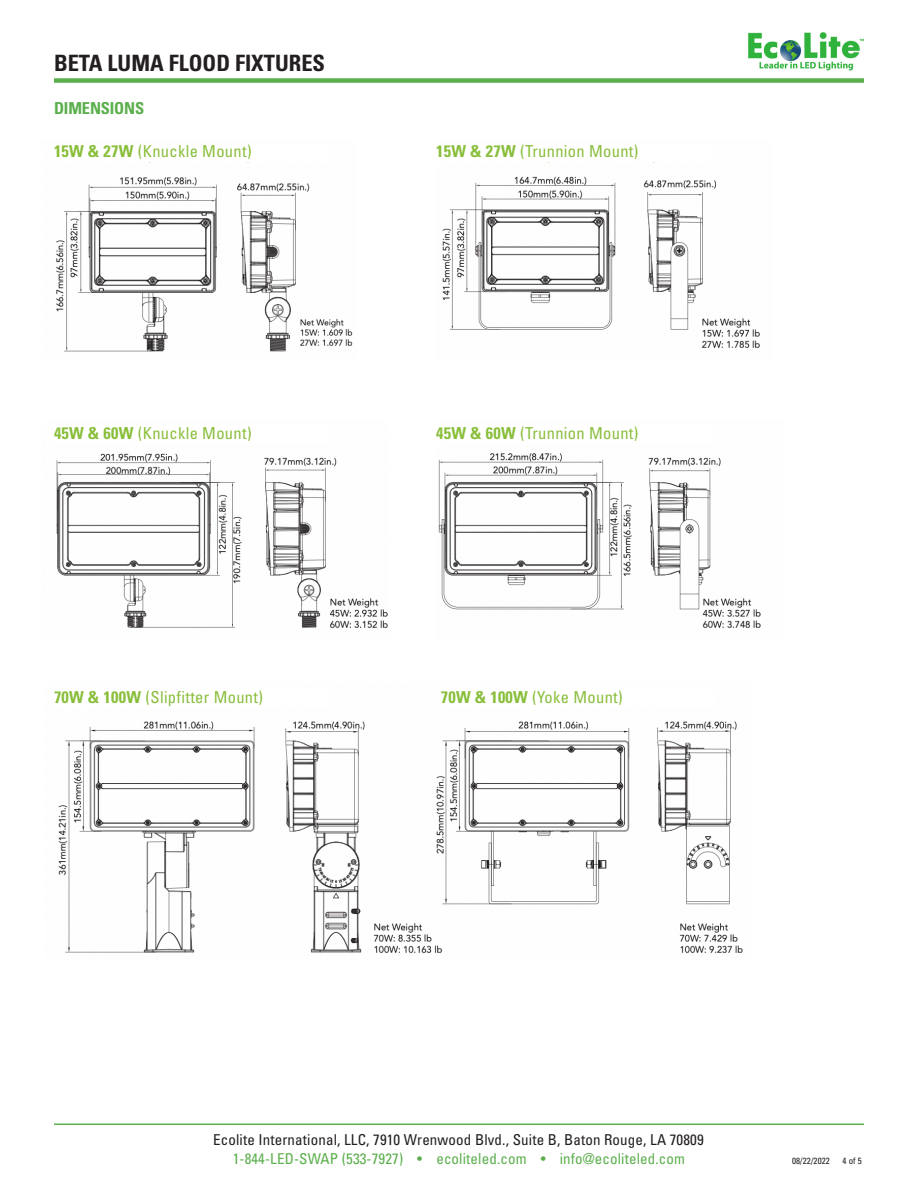
<style>
.page{position:relative;width:918px;height:1188px;background:#fff}
.page>*{position:absolute;margin:0;border:0;box-sizing:border-box;transform-origin:0 0}
.t1{font:700 condensed 22.5px "Univers";color:#231f20}
.t2{font:condensed 16.5px "Univers";letter-spacing:.02em;color:#89be3b}
.t3{font:700 condensed 16.5px "Univers";letter-spacing:-.01em;color:#5caf4d}
.t4{font:condensed 15px "Univers";letter-spacing:.01em;color:#231f20}
.t5{font:condensed 15px "Univers";letter-spacing:.01em;color:#5caf4d}
.t6{font:condensed 9px "Univers";letter-spacing:.01em;color:#231f20}
.s1{font-weight:700}
</style>
<div class="page">
<hr style="left:54px;top:1124px;width:810px;height:1px;background:#5caf4d">
<div style="left:54px;top:78px;width:810px;height:5px;background:#5caf4d"></div>
<img style="left:748px;top:32px;width:116px;height:39px">
<img style="left:56px;top:162px;width:297px;height:190px">
<img style="left:442px;top:162px;width:318px;height:187px">
<img style="left:56px;top:453px;width:332px;height:176px">
<img style="left:438px;top:453px;width:323px;height:176px">
<img style="left:58px;top:721px;width:685px;height:233px">
<p class="t1" style="left:54px;top:49px;width:273px">BETA LUMA FLOOD FIXTURES</p>
<p class="t3" style="left:54px;top:98px;width:92px">DIMENSIONS</p>
<p class="t2" style="left:54px;top:141px;width:199px"><span class="s1">15W &amp; 27W</span> (Knuckle Mount)</p>
<p class="t2" style="left:54px;top:422px;width:199px"><span class="s1">45W &amp; 60W</span> (Knuckle Mount)</p>
<p class="t2" style="left:54px;top:687px;width:211px"><span class="s1">70W &amp; 100W</span> (Slipfitter Mount)</p>
<p class="t2" style="left:436px;top:141px;width:204px"><span class="s1">15W &amp; 27W</span> (Trunnion Mount)</p>
<p class="t2" style="left:436px;top:422px;width:204px"><span class="s1">45W &amp; 60W</span> (Trunnion Mount)</p>
<p class="t2" style="left:441px;top:687px;width:184px"><span class="s1">70W &amp; 100W</span> (Yoke Mount)</p>
<p class="t4" style="left:213px;top:1130px;width:492px">Ecolite International, LLC, 7910 Wrenwood Blvd., Suite B, Baton Rouge, LA 70809</p>
<p class="t5" style="left:233px;top:1149px;width:454px">1-844-LED-SWAP (533-7927) • ecoliteled.com • info@ecoliteled.com</p>
<p class="t6" style="left:792px;top:1155px;width:39px">08/22/2022</p>
<p class="t6" style="left:843px;top:1155px;width:21px">4 of 5</p>
</div>
